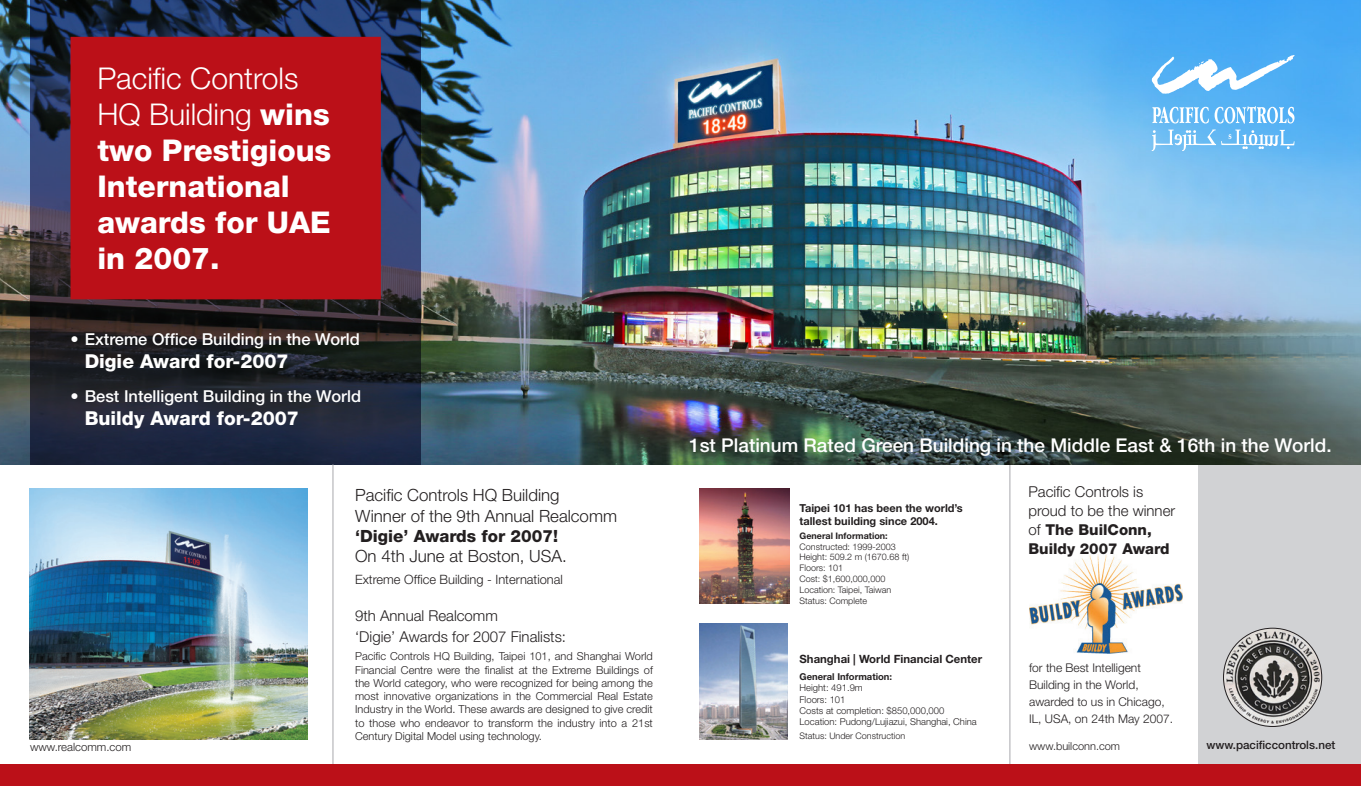
<style>
.page{position:relative;width:1361px;height:786px;background:#fff}
.page>*{position:absolute;margin:0;border:0;box-sizing:border-box;transform-origin:0 0}
.t1{font:800 30px/36px "Helvetica Neue";color:#fff}
.t2{font:800 19.2px "Helvetica Neue";color:#fff}
.t3{font:500 19px "Helvetica Neue";color:#fff}
.t4{font:300 16.8px/20.2px "Helvetica Neue";color:#231f20}
.t5{font:500 16.4px "Helvetica Neue";color:#fff}
.t6{font:300 15px/19px "Helvetica Neue";color:#231f20}
.t7{font:300 12.8px "Helvetica Neue";color:#231f20}
.t8{font:300 12px/17px "Helvetica Neue";color:#231f20}
.t9{font:500 11.6px "Helvetica Neue";color:#231f20}
.t10{font:700 11.4px "Helvetica Neue";color:#231f20}
.t11{font:300 11.4px "Helvetica Neue";color:#231f20}
.t12{font:300 11px/13.2px "Helvetica Neue";color:#231f20;text-align:justify}
.t13{font:700 11px "Helvetica Neue";color:#231f20}
.t14{font:300 9.4px "Helvetica Neue";color:#231f20}
.t15{font:700 9.4px "Helvetica Neue";color:#231f20}
.t16{font:300 9px "Helvetica Neue";color:#231f20}
.t17{font:700 9px "Helvetica Neue";color:#231f20}
.s1{font-weight:300}
.s2{font-weight:800}
</style>
<div class="page">
<div style="left:1198px;top:463px;width:163px;height:315px;background:#d1d2d4"></div>
<hr style="left:1009px;top:463px;width:1px;height:308px;background:#a8a9ad">
<img style="left:0;top:0;width:1361px;height:464px">
<svg style="left:30px;top:0;width:391px;height:464px;background:#22283a"></svg>
<div style="left:71px;top:37px;width:309px;height:261px;background:#bb1018"></div>
<div style="left:70px;top:37px;width:311px;height:262px;border:1px solid #bb1018"></div>
<img style="left:1029px;top:554px;width:153px;height:98px">
<hr style="left:333px;top:464px;width:1px;height:320px;background:#a8a9ad">
<img style="left:699px;top:623px;width:89px;height:115px">
<img style="left:699px;top:488px;width:90px;height:115px">
<img style="left:1225px;top:634px;width:23px;height:31px">
<div style="left:0;top:764px;width:1361px;height:21px;background:#bb1018"></div>
<svg style="left:1151px;top:55px;width:143px;height:39px"></svg>
<svg style="left:1151px;top:106px;width:143px;height:45px;background:#87c8f6"></svg>
<img style="left:30px;top:488px;width:277px;height:250px">
<p class="t1" style="left:97px;top:60px;width:235px"><span class="s1">Pacific Controls<br>HQ Building</span> wins two Prestigious<br>International awards for UAE in 2007.</p>
<p class="t5" style="left:70px;top:329px;width:291px">• Extreme Office Building in the World</p>
<p class="t2" style="left:85px;top:350px;width:206px">Digie Award for-2007</p>
<p class="t5" style="left:70px;top:386px;width:292px">• Best Intelligent Building in the World</p>
<p class="t2" style="left:85px;top:407px;width:216px">Buildy Award for-2007</p>
<p class="t3" style="left:689px;top:434px;width:644px">1st Platinum Rated Green Building in the Middle East &amp; 16th in the World.</p>
<p class="t6" style="left:1028px;top:482px;width:148px">Pacific Controls is proud to be the winner of <span class="s2">The BuilConn,<br>Buildy 2007 Award</span></p>
<p class="t4" style="left:355px;top:484px;width:206px">Pacific Controls HQ Building</p>
<p class="t4" style="left:355px;top:505px;width:263px">Winner of the 9th Annual Realcomm <span class="s2">‘Digie’ Awards for 2007!</span></p>
<p class="t4" style="left:355px;top:545px;width:213px">On 4th June at Boston, USA.</p>
<p class="t7" style="left:355px;top:571px;width:209px">Extreme Office Building - International</p>
<p class="t6" style="left:355px;top:605px;width:144px">9th Annual Realcomm</p>
<p class="t6" style="left:355px;top:626px;width:212px">‘Digie’ Awards for 2007 Finalists:</p>
<p class="t12" style="left:355px;top:649px;width:299px">Pacific Controls HQ Building, Taipei 101, and Shanghai World Financial Centre were the finalist at the Extreme Buildings of the World category, who were recognized for being among the most innovative organizations in the Commercial Real Estate Industry in the World. These awards are designed to give credit to those who endeavor to transform the industry into a 21st Century Digital Model using technology.</p>
<p class="t10" style="left:799px;top:652px;width:184px">Shanghai | World Financial Center</p>
<p class="t13" style="left:799px;top:501px;width:165px">Taipei 101 has been the world’s</p>
<p class="t13" style="left:799px;top:514px;width:140px">tallest building since 2004.</p>
<p class="t17" style="left:799px;top:530px;width:90px">General Information:</p>
<p class="t16" style="left:799px;top:540px;width:98px">Constructed: 1999-2003</p>
<p class="t16" style="left:799px;top:551px;width:111px">Height: 509.2 m (1670.68 ft)</p>
<p class="t16" style="left:799px;top:562px;width:45px">Floors: 101</p>
<p class="t16" style="left:799px;top:573px;width:87px">Cost: $1,600,000,000</p>
<p class="t16" style="left:799px;top:584px;width:93px">Location: Taipei, Taiwan</p>
<p class="t16" style="left:799px;top:594px;width:69px">Status: Complete</p>
<p class="t8" style="left:1029px;top:659px;width:113px">for the Best Intelligent<br>Building in the World,</p>
<p class="t8" style="left:1029px;top:693px;width:137px">awarded to us in Chicago,</p>
<p class="t8" style="left:1029px;top:710px;width:146px">IL, USA, on 24th May 2007.</p>
<p class="t12" style="left:1029px;top:739px;width:92px">www.builconn.com</p>
<p class="t15" style="left:799px;top:670px;width:94px">General Information:</p>
<p class="t14" style="left:799px;top:682px;width:65px">Height: 491.9m</p>
<p class="t14" style="left:799px;top:693px;width:47px">Floors: 101</p>
<p class="t14" style="left:799px;top:704px;width:146px">Costs at completion: $850,000,000</p>
<p class="t14" style="left:799px;top:716px;width:179px">Location: Pudong/Lujiazui, Shanghai, China</p>
<p class="t16" style="left:799px;top:730px;width:107px">Status: Under Construction</p>
<p class="t11" style="left:30px;top:739px;width:103px">www.realcomm.com</p>
<p class="t9" style="left:1206px;top:738px;width:130px">www.pacificcontrols.net</p>
</div>
